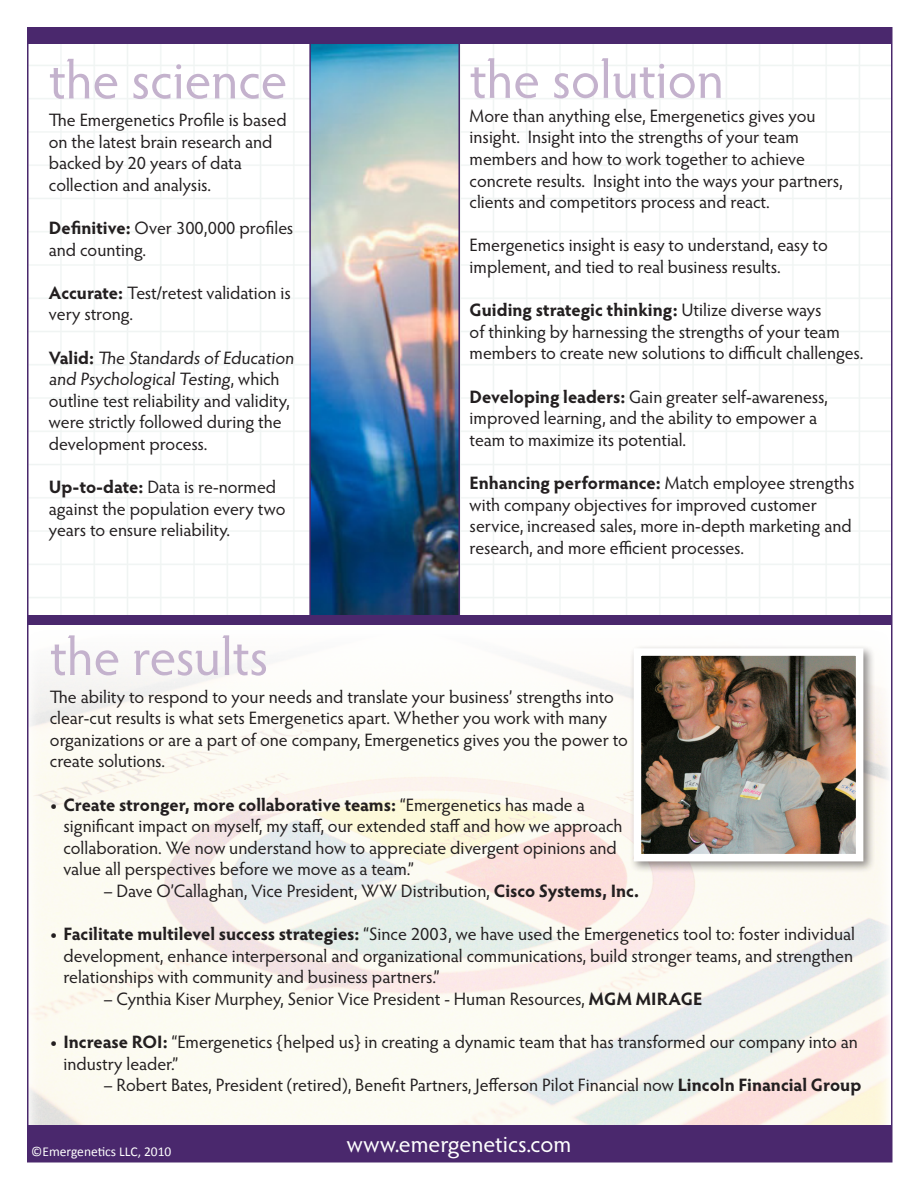
<style>
.page{position:relative;width:918px;height:1188px;background:#fff}
.page>*{position:absolute;margin:0;border:0;box-sizing:border-box;transform-origin:0 0}
.t1{font:54px "Hypatia Sans Pro";letter-spacing:-.005em;color:#c4b2cd}
.t2{font:24px "Hypatia Sans Pro";color:#fff}
.t3{font:18px/21.6px "Hypatia Sans Pro";letter-spacing:-.005em;color:#231f20}
.t4{font:13.5px "Calibri";color:#fff}
.s1{font-weight:700}
</style>
<div class="page">
<img style="left:30px;top:43px;width:859px;height:1083px">
<img style="left:312px;top:43px;width:145px;height:572px">
<div style="left:309px;top:40px;width:151px;height:578px;border:2px solid #4a286d"></div>
<div style="left:629px;top:644px;width:247px;height:229px;background:#231f20;opacity:.5"></div>
<img style="left:643px;top:657px;width:211px;height:195px">
<div style="left:634px;top:648px;width:229px;height:213px;border:8px solid #fff"></div>
<div style="left:27px;top:1126px;width:864px;height:35px;background:#4a286d"></div>
<div style="left:27px;top:27px;width:864px;height:16px;background:#4a286d"></div>
<div style="left:27px;top:616px;width:864px;height:9px;background:#4a286d"></div>
<p class="t1" style="left:49px;top:44px;width:240px">the science</p>
<p class="t3" style="left:49px;top:109px;width:239px">The Emergenetics Profile is based on the latest brain research and backed by 20 years of data collection and analysis.</p>
<p class="t3" style="left:49px;top:217px;width:246px"><span class="s1">Definitive:</span> Over 300,000 profiles and counting.</p>
<p class="t3" style="left:49px;top:281px;width:243px"><span class="s1">Accurate:</span> Test/retest validation is very strong.</p>
<p class="t3" style="left:49px;top:346px;width:249px"><span class="s1">Valid:</span> The Standards of Education and Psychological Testing, which outline test reliability and validity, were strictly followed during the development process.</p>
<p class="t3" style="left:49px;top:476px;width:238px"><span class="s1">Up-to-date:</span> Data is re-normed against the population every two years to ensure reliability.</p>
<p class="t1" style="left:470px;top:43px;width:256px">the solution</p>
<p class="t3" style="left:470px;top:104px;width:375px">More than anything else, Emergenetics gives you insight. Insight into the strengths of your team members and how to work together to achieve concrete results. Insight into the ways your partners, clients and competitors process and react.</p>
<p class="t3" style="left:470px;top:234px;width:360px">Emergenetics insight is easy to understand, easy to implement, and tied to real business results.</p>
<p class="t3" style="left:470px;top:299px;width:395px"><span class="s1">Guiding strategic thinking:</span> Utilize diverse ways<br>of thinking by harnessing the strengths of your team members to create new solutions to difficult challenges.</p>
<p class="t3" style="left:470px;top:385px;width:360px"><span class="s1">Developing leaders:</span> Gain greater self-awareness,</p>
<p class="t3" style="left:470px;top:407px;width:349px">improved learning, and the ability to empower a</p>
<p class="t3" style="left:470px;top:428px;width:218px">team to maximize its potential.</p>
<p class="t3" style="left:470px;top:472px;width:386px"><span class="s1">Enhancing performance:</span> Match employee strengths</p>
<p class="t3" style="left:470px;top:493px;width:384px">with company objectives for improved customer service, increased sales, more in-depth marketing and research, and more efficient processes.</p>
<p class="t1" style="left:50px;top:620px;width:220px">the results</p>
<p class="t3" style="left:50px;top:685px;width:580px">The ability to respond to your needs and translate your business’ strengths into clear-cut results is what sets Emergenetics apart. Whether you work with many organizations or are a part of one company, Emergenetics gives you the power to create solutions.</p>
<p class="t3" style="left:63px;top:793px;width:561px;text-indent:-14px"><span class="s1">• Create stronger, more collaborative teams:</span> “Emergenetics has made a significant impact on myself, my staff, our extended staff and how we approach collaboration. We now understand how to appreciate divergent opinions and value all perspectives before we move as a team.”</p>
<p class="t3" style="left:104px;top:880px;width:537px">– Dave O’Callaghan, Vice President, WW Distribution, <span class="s1">Cisco Systems, Inc.</span></p>
<p class="t3" style="left:63px;top:923px;width:793px;text-align:justify;text-indent:-14px"><span class="s1">• Facilitate multilevel success strategies:</span> “Since 2003, we have used the Emergenetics tool to: foster individual development, enhance interpersonal and organizational communications, build stronger teams, and strengthen relationships with community and business partners.”</p>
<p class="t3" style="left:104px;top:988px;width:600px">– Cynthia Kiser Murphey, Senior Vice President - Human Resources, <span class="s1">MGM MIRAGE</span></p>
<p class="t3" style="left:63px;top:1031px;width:796px;text-indent:-14px"><span class="s1">• Increase ROI:</span> “Emergenetics {helped us} in creating a dynamic team that has transformed our company into an industry leader.”</p>
<p class="t3" style="left:104px;top:1074px;width:759px">– Robert Bates, President (retired), Benefit Partners, Jefferson Pilot Financial now <span class="s1">Lincoln Financial Group</span></p>
<p class="t4" style="left:31px;top:1143px;width:142px">©Emergenetics LLC, 2010</p>
<p class="t2" style="left:347px;top:1128px;width:226px">www.emergenetics.com</p>
</div>
